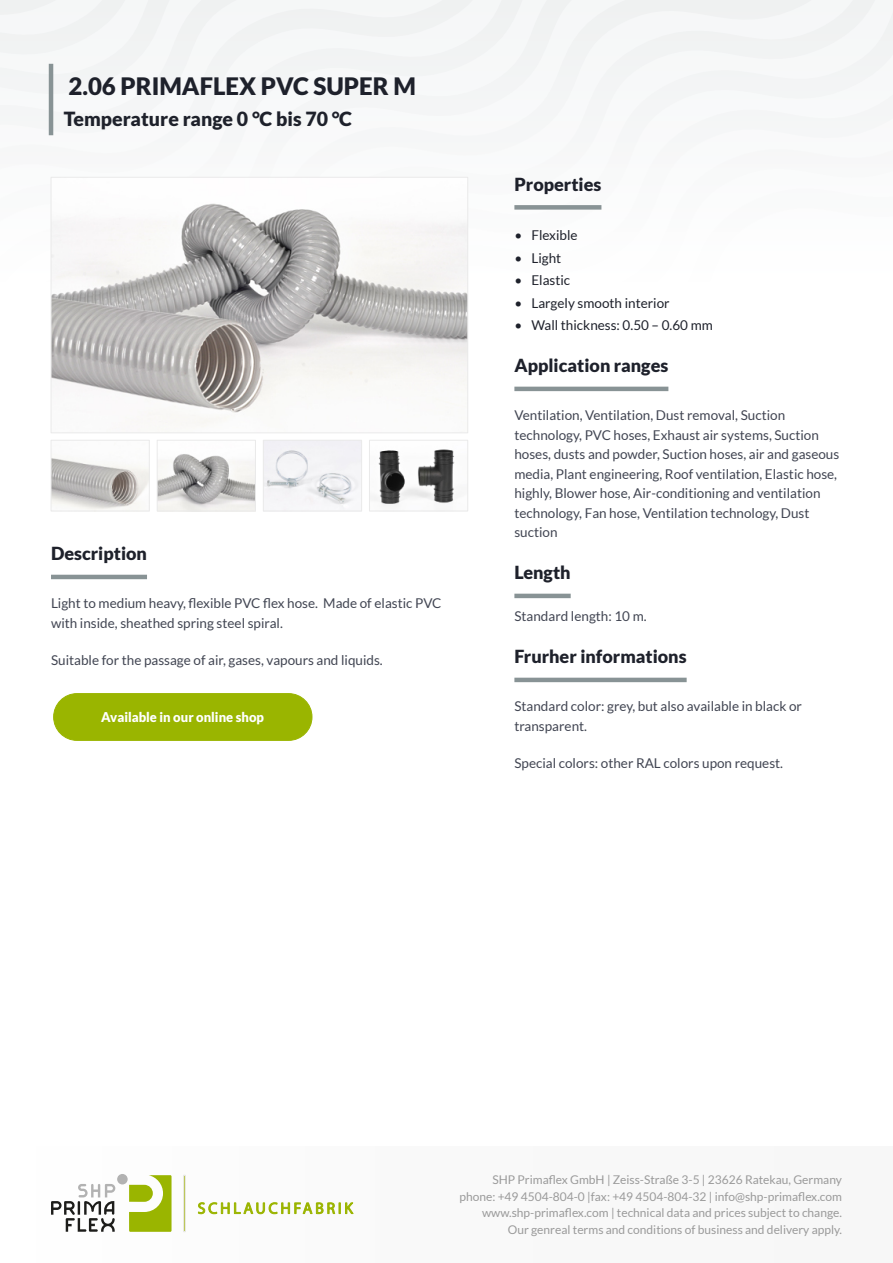
<style>
.page{position:relative;width:893px;height:1263px;background:#fff}
.page>*{position:absolute;margin:0;border:0;box-sizing:border-box;transform-origin:0 0}
.t1{font:900 24px "Lato";color:#1e212b}
.t2{font:900 19.5px "Lato";color:#1e212b}
.t3{font:900 18px "Lato";color:#1e212b}
.t4{font:13.5px/19.5px "Lato";color:#414552}
.t5{font:13.5px "Lato";color:#1e212b}
.t6{font:900 13.5px "Lato";color:#fff;scale:.96 1}
.t7{font:12px/16.5px "Lato";color:#9a9a9a;text-align:right}
</style>
<div class="page">
<div style="left:0;top:0;width:893px;height:281px;background:#f7f8f9"></div>
<div style="left:0;top:1146px;width:893px;height:117px;background:#f9f9f9"></div>
<svg style="left:129px;top:1175px;width:43px;height:57px"></svg>
<svg style="left:51px;top:1184px;width:64px;height:48px"></svg>
<div style="left:117px;top:1174px;width:11px;height:10px;background:#b2b2b2;border-radius:50%"></div>
<div style="left:183px;top:1175px;width:2px;height:57px;background:#a0b100;border:1px solid #eaeaea"></div>
<svg style="left:198px;top:1202px;width:156px;height:12px"></svg>
<hr style="left:49px;top:64px;width:4px;height:71px;background:#889395">
<img style="left:53px;top:204px;width:413px;height:223px">
<div style="left:51px;top:177px;width:417px;height:256px;border:1px solid #eaeaea"></div>
<img style="left:53px;top:458px;width:95px;height:51px">
<div style="left:51px;top:440px;width:99px;height:71px;border:1px solid #eaeaea"></div>
<img style="left:159px;top:454px;width:95px;height:55px">
<div style="left:157px;top:440px;width:99px;height:71px;border:1px solid #eaeaea"></div>
<img style="left:265px;top:442px;width:95px;height:67px">
<div style="left:263px;top:440px;width:99px;height:71px;border:1px solid #eaeaea"></div>
<img style="left:371px;top:449px;width:84px;height:57px">
<div style="left:369px;top:440px;width:99px;height:71px;border:1px solid #eaeaea"></div>
<div style="left:514px;top:205px;width:87px;height:5px;background:#889395"></div>
<hr style="left:514px;top:387px;width:154px;height:4px;background:#889395">
<hr style="left:514px;top:594px;width:57px;height:4px;background:#889395">
<hr style="left:514px;top:678px;width:173px;height:4px;background:#889395">
<hr style="left:51px;top:575px;width:96px;height:4px;background:#889395">
<div style="left:54px;top:694px;width:258px;height:46px;background:#9ab500;border-radius:23px"></div>
<div style="left:53px;top:693px;width:259px;height:48px;border:1px solid #9ab500;border-radius:23px"></div>
<h1 class="t1" style="left:68px;top:75px;width:349px">2.06 PRIMAFLEX PVC SUPER M</h1>
<h2 class="t2" style="left:64px;top:110px;width:290px">Temperature range 0 °C bis 70 °C</h2>
<h3 class="t3" style="left:51px;top:546px;width:98px">Description</h3>
<p class="t4" style="left:51px;top:594px;width:392px">Light to medium heavy, flexible PVC flex hose. Made of elastic PVC with inside, sheathed spring steel spiral.</p>
<p class="t4" style="left:51px;top:651px;width:333px">Suitable for the passage of air, gases, vapours and liquids.</p>
<p class="t6" style="left:101px;top:711px;width:171px">Available in our online shop</p>
<h3 class="t3" style="left:514px;top:176px;width:89px">Properties</h3>
<p class="t5" style="left:514px;top:229px;width:65px">• Flexible</p>
<p class="t5" style="left:514px;top:252px;width:48px">• Light</p>
<p class="t5" style="left:514px;top:274px;width:57px">• Elastic</p>
<p class="t5" style="left:514px;top:297px;width:157px">• Largely smooth interior</p>
<p class="t5" style="left:514px;top:319px;width:200px">• Wall thickness: 0.50 – 0.60 mm</p>
<h3 class="t3" style="left:514px;top:358px;width:156px">Application ranges</h3>
<p class="t4" style="left:514px;top:406px;width:326px">Ventilation, Ventilation, Dust removal, Suction technology, PVC hoses, Exhaust air systems, Suction hoses, dusts and powder, Suction hoses, air and gaseous media, Plant engineering, Roof ventilation, Elastic hose, highly, Blower hose, Air-conditioning and ventilation technology, Fan hose, Ventilation technology, Dust suction</p>
<h3 class="t3" style="left:514px;top:565px;width:58px">Length</h3>
<p class="t4" style="left:514px;top:607px;width:134px">Standard length: 10 m.</p>
<h3 class="t3" style="left:514px;top:649px;width:174px">Frurher informations</h3>
<p class="t4" style="left:514px;top:697px;width:289px">Standard color: grey, but also available in black or transparent.</p>
<p class="t4" style="left:514px;top:754px;width:270px">Special colors: other RAL colors upon request.</p>
<p class="t7" style="left:459px;top:1172px;width:384px">SHP Primaflex GmbH | Zeiss-Straße 3-5 | 23626 Ratekau, Germany phone: +49 4504-804-0 |fax: +49 4504-804-32 | info@shp-primaflex.com www.shp-primaflex.com | technical data and prices subject to change.<br>Our genreal terms and conditions of business and delivery apply.</p>
</div>
